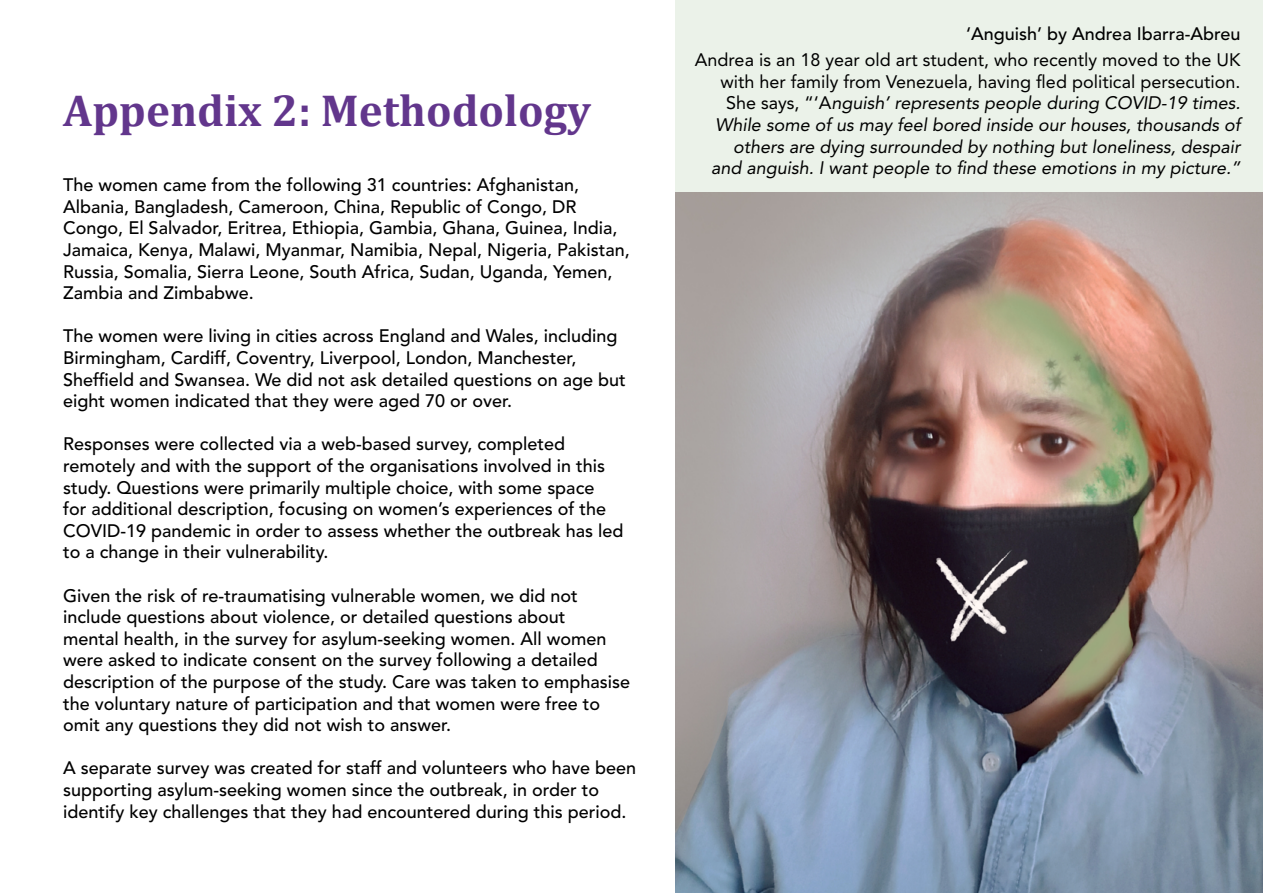
<style>
.page{position:relative;width:1263px;height:893px;background:#fff}
.page>*{position:absolute;margin:0;border:0;box-sizing:border-box;transform-origin:0 0}
.t1{font:700 45px "Cambria";color:#62368c}
.t2{font:500 18px/21.6px "Avenir LT Std";color:#000}
.t3{font:italic 18px/21.6px "Avenir LT Std";color:#000;text-align:right}
.s1{font-style:normal}
</style>
<div class="page">
<img style="left:675px;top:192px;width:588px;height:701px">
<div style="left:675px;top:0;width:588px;height:192px;background:#ebf2e9"></div>
<p class="t1" style="left:63px;top:79px;width:529px">Appendix 2: Methodology</p>
<p class="t2" style="left:63px;top:175px;width:568px">The women came from the following 31 countries: Afghanistan, Albania, Bangladesh, Cameroon, China, Republic of Congo, DR Congo, El Salvador, Eritrea, Ethiopia, Gambia, Ghana, Guinea, India, Jamaica, Kenya, Malawi, Myanmar, Namibia, Nepal, Nigeria, Pakistan, Russia, Somalia, Sierra Leone, South Africa, Sudan, Uganda, Yemen, Zambia and Zimbabwe.</p>
<p class="t2" style="left:63px;top:326px;width:564px">The women were living in cities across England and Wales, including Birmingham, Cardiff, Coventry, Liverpool, London, Manchester, Sheffield and Swansea. We did not ask detailed questions on age but eight women indicated that they were aged 70 or over.</p>
<p class="t2" style="left:63px;top:434px;width:562px">Responses were collected via a web-based survey, completed remotely and with the support of the organisations involved in this study. Questions were primarily multiple choice, with some space<br>for additional description, focusing on women’s experiences of the COVID-19 pandemic in order to assess whether the outbreak has led to a change in their vulnerability.</p>
<p class="t2" style="left:63px;top:585px;width:568px">Given the risk of re-traumatising vulnerable women, we did not include questions about violence, or detailed questions about<br>mental health, in the survey for asylum-seeking women. All women were asked to indicate consent on the survey following a detailed description of the purpose of the study. Care was taken to emphasise the voluntary nature of participation and that women were free to omit any questions they did not wish to answer.</p>
<p class="t2" style="left:63px;top:758px;width:574px">A separate survey was created for staff and volunteers who have been supporting asylum-seeking women since the outbreak, in order to identify key challenges that they had encountered during this period.</p>
<p class="t2" style="left:966px;top:23px;width:276px">‘Anguish’ by Andrea Ibarra-Abreu</p>
<p class="t3" style="left:695px;top:50px;width:547px"><span class="s1">Andrea is an 18 year old art student, who recently moved to the UK with her family from Venezuela, having fled political persecution.<br>She says, “‘A</span>nguish’ represents people during COVID-19 times.<br>While some of us may feel bored inside our houses, thousands of others are dying surrounded by nothing but loneliness, despair<br>and anguish. I want people to find these emotions in my picture.”</p>
</div>
